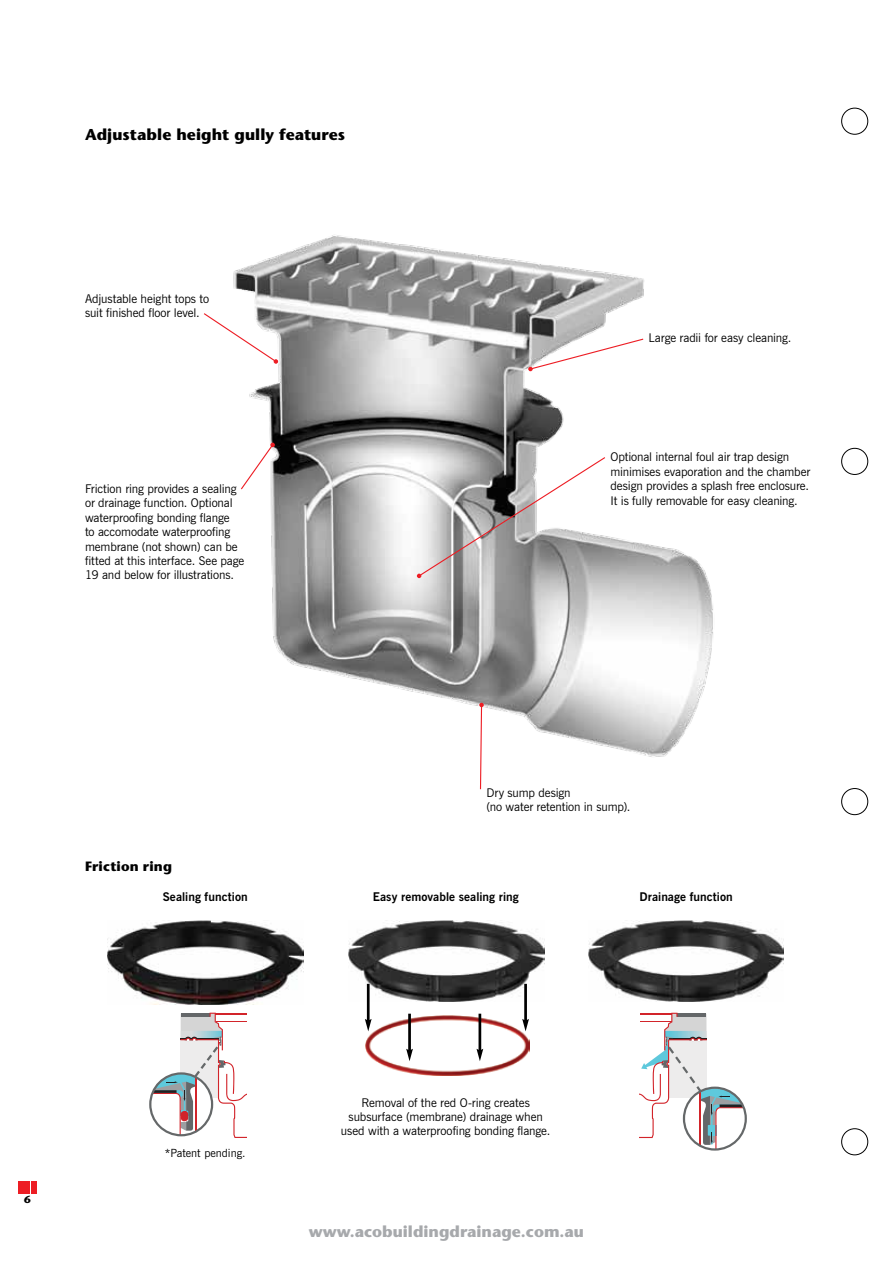
<style>
.page{position:relative;width:893px;height:1263px;background:#fff}
.page>*{position:absolute;margin:0;border:0;box-sizing:border-box;transform-origin:0 0}
.t1{font:700 15.75px "Stone Sans";color:#a7a9ac}
.t2{font:700 15.75px "Stone Sans";letter-spacing:.005em;color:#000}
.t3{font:700 13.5px "Stone Sans";letter-spacing:.01em;color:#000}
.t4{font:12px/14.4px "News Gothic BT";letter-spacing:-.01em;color:#000}
.t5{font:700 12px "News Gothic BT";letter-spacing:.01em;color:#000}
.t6{font:11.25px "News Gothic BT";color:#000}
.t7{font:700 10.5px "Stone Sans";color:#000}
</style>
<div class="page">
<div style="left:18px;top:1181px;width:5px;height:13px;background:#ed1d24"></div>
<div style="left:25px;top:1181px;width:5px;height:13px;background:#ed1d24"></div>
<div style="left:31px;top:1181px;width:5px;height:13px;background:#ed1d24"></div>
<div style="left:841px;top:108px;width:27px;height:26px;border:1px solid #000;border-radius:50%"></div>
<div style="left:841px;top:448px;width:27px;height:27px;border:1px solid #000;border-radius:50%"></div>
<div style="left:841px;top:788px;width:27px;height:27px;border:1px solid #000;border-radius:50%"></div>
<div style="left:841px;top:1128px;width:27px;height:27px;border:1px solid #000;border-radius:50%"></div>
<img style="left:233px;top:235px;width:480px;height:522px">
<svg style="left:240px;top:443px;width:35px;height:48px"></svg>
<svg style="left:204px;top:312px;width:74px;height:52px"></svg>
<svg style="left:479px;top:703px;width:5px;height:87px"></svg>
<svg style="left:528px;top:338px;width:116px;height:33px"></svg>
<svg style="left:417px;top:456px;width:189px;height:122px"></svg>
<svg style="left:149px;top:1013px;width:97px;height:125px"></svg>
<img style="left:108px;top:920px;width:195px;height:84px">
<img style="left:366px;top:1016px;width:163px;height:60px">
<img style="left:349px;top:920px;width:195px;height:82px">
<hr style="left:408px;top:1014px;width:3px;height:37px;background:#000">
<svg style="left:406px;top:1049px;width:7px;height:12px"></svg>
<hr style="left:479px;top:1014px;width:2px;height:37px;background:#000">
<svg style="left:476px;top:1049px;width:7px;height:12px"></svg>
<hr style="left:524px;top:984px;width:3px;height:37px;background:#000">
<svg style="left:522px;top:1019px;width:7px;height:12px"></svg>
<hr style="left:367px;top:984px;width:3px;height:37px;background:#000">
<svg style="left:365px;top:1019px;width:7px;height:12px"></svg>
<svg style="left:640px;top:1013px;width:107px;height:137px"></svg>
<img style="left:588px;top:920px;width:196px;height:82px">
<h1 class="t2" style="left:85px;top:125px;width:262px">Adjustable height gully features</h1>
<p class="t4" style="left:85px;top:291px;width:126px">Adjustable height tops to suit finished floor level.</p>
<p class="t4" style="left:85px;top:481px;width:161px">Friction ring provides a sealing or drainage function. Optional waterproofing bonding flange<br>to accomodate waterproofing membrane (not shown) can be fitted at this interface. See page<br>19 and below for illustrations.</p>
<p class="t4" style="left:648px;top:330px;width:145px">Large radii for easy cleaning.</p>
<p class="t4" style="left:610px;top:450px;width:201px">Optional internal foul air trap design minimises evaporation and the chamber design provides a splash free enclosure.<br>It is fully removable for easy cleaning.</p>
<p class="t4" style="left:486px;top:785px;width:146px">Dry sump design<br>(no water retention in sump).</p>
<p class="t3" style="left:85px;top:858px;width:89px">Friction ring</p>
<p class="t5" style="left:163px;top:890px;width:86px">Sealing function</p>
<p class="t5" style="left:373px;top:890px;width:148px">Easy removable sealing ring</p>
<p class="t5" style="left:639px;top:890px;width:95px">Drainage function</p>
<p class="t7" style="left:24px;top:1193px;width:8px">6</p>
<p class="t6" style="left:165px;top:1146px;width:82px">*Patent pending.</p>
<p class="t4" style="left:341px;top:1095px;width:211px;text-align:center">Removal of the red O-ring creates subsurface (membrane) drainage when used with a waterproofing bonding flange.</p>
<h1 class="t1" style="left:309px;top:1221px;width:277px">www.acobuildingdrainage.com.au</h1>
</div>
